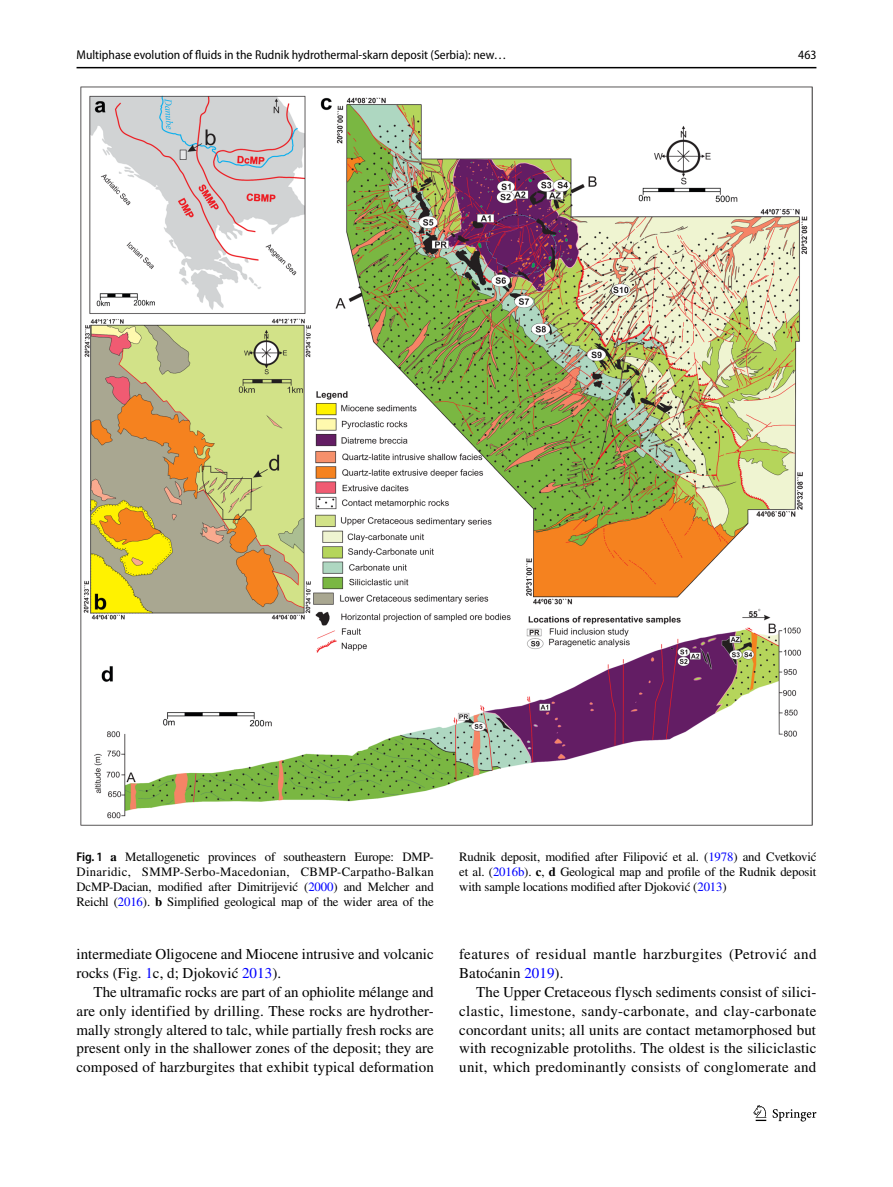
<style>
.page{position:relative;width:893px;height:1187px;background:#fff}
.page>*{position:absolute;margin:0;border:0;box-sizing:border-box;transform-origin:0 0}
.t1{font:15px/18.8px "STIX";letter-spacing:.01em;color:#000;text-align:justify}
.t2{font:15px/18.8px "STIX";letter-spacing:.03em;color:#000}
.t3{font:12.75px/15px "STIX";letter-spacing:-.01em;color:#000;text-align:justify}
.t4{font:12.75px "Myriad Pro Semi Cn 3";color:#000}
.t5{font:semi-condensed 12.75px "Myriad Pro";color:#000}
.s1{font-family:"Myriad Pro";font-weight:600;font-stretch:semi-condensed}
.s2{font-weight:700}
.s3{color:#00f}
</style>
<div class="page">
<hr style="left:77px;top:67px;width:739px;height:1px;background:#000">
<svg style="left:753px;top:1105px;width:13px;height:15px"></svg>
<svg style="left:773px;top:1109px;width:43px;height:12px"></svg>
<img style="left:80px;top:87px;width:732px;height:738px">
<p class="t4" style="left:77px;top:48px;width:432px">Multiphase evolution of fluids in the Rudnik hydrothermal‑skarn deposit (Serbia): new…</p>
<p class="t5" style="left:798px;top:48px;width:20px">463</p>
<p class="t3" style="left:77px;top:849px;width:359px"><span class="s1">Fig. 1</span> <span class="s2">a</span> Metallogenetic provinces of southeastern Europe: DMP-Dinaridic, SMMP-Serbo-Macedonian, CBMP-Carpatho-Balkan DcMP-Dacian, modified after Dimitrijević (<span class="s3">2000</span>) and Melcher and Reichl (<span class="s3">2016</span>). <span class="s2">b</span> Simplified geological map of the wider area of the</p>
<p class="t3" style="left:459px;top:849px;width:359px">Rudnik deposit, modified after Filipović et al. (<span class="s3">1978</span>) and Cvetković et al. (<span class="s3">2016b</span>). <span class="s2">c</span>, <span class="s2">d</span> Geological map and profile of the Rudnik deposit with sample locations modified after Djoković (<span class="s3">2013</span>)</p>
<p class="t1" style="left:77px;top:946px;width:359px">intermediate Oligocene and Miocene intrusive and volcanic rocks (Fig. <span class="s3">1</span>c, d; Djoković <span class="s3">2013</span>).</p>
<p class="t1" style="left:77px;top:983px;width:359px;text-indent:17px">The ultramafic rocks are part of an ophiolite mélange and are only identified by drilling. These rocks are hydrother&shy;mally strongly altered to talc, while partially fresh rocks are present only in the shallower zones of the deposit; they are composed of harzburgites that exhibit typical deformation</p>
<p class="t2" style="left:459px;top:946px;width:359px">features of residual mantle harzburgites (Petrović and<br>Batoćanin <span class="s3">2019</span>).</p>
<p class="t1" style="left:459px;top:983px;width:359px;text-indent:17px">The Upper Cretaceous flysch sediments consist of silici&shy;clastic, limestone, sandy-carbonate, and clay-carbonate concordant units; all units are contact metamorphosed but with recognizable protoliths. The oldest is the siliciclastic unit, which predominantly consists of conglomerate and</p>
</div>
